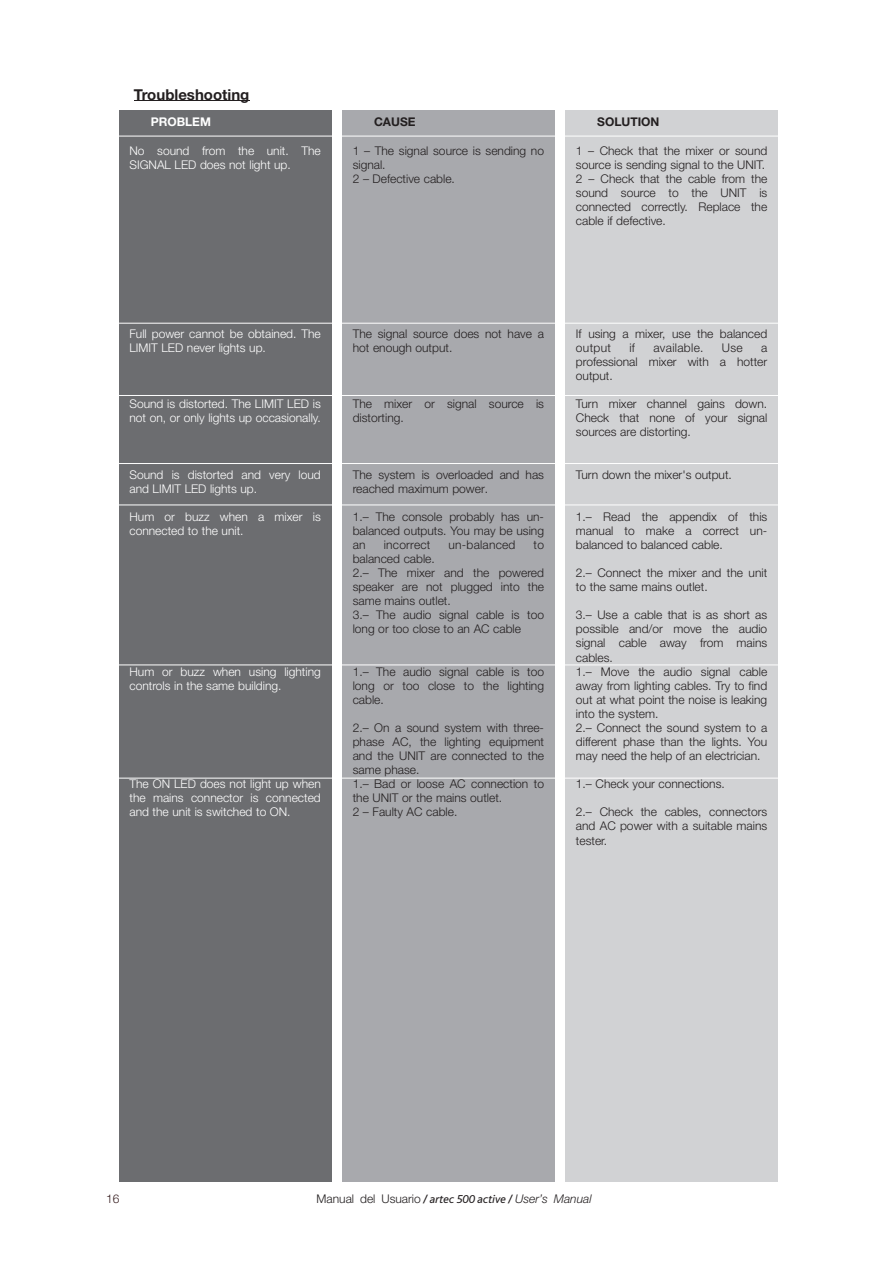
<style>
.page{position:relative;width:893px;height:1263px;background:#fff}
.page>*{position:absolute;margin:0;border:0;box-sizing:border-box;transform-origin:0 0}
.t1{font:700 15px "Helvetica Neue";color:#231f20}
.t2{font:12px/14.1px "Helvetica Neue";color:#231f20}
.t3{font:12px/14.1px "Helvetica Neue";color:#fff}
.t4{font:12px "Helvetica Neue";letter-spacing:.02em;color:#231f20}
.t5{font:700 12px "Helvetica Neue";color:#231f20}
.t6{font:12px "Helvetica Neue";letter-spacing:.025em;color:#231f20}
.t7{font:700 12px "Helvetica Neue";color:#fff}
.t8{font:12px "Helvetica Neue";color:#381f21}
.s1{font-family:"Bliss";font-style:italic}
.s2{font-style:italic}
</style>
<div class="page">
<div style="left:119px;top:111px;width:213px;height:1071px;background:#6c6d70"></div>
<div style="left:342px;top:111px;width:213px;height:1071px;background:#a8a9ad"></div>
<div style="left:566px;top:111px;width:212px;height:1071px;background:#d1d2d4"></div>
<hr style="left:119px;top:505px;width:659px;height:1px;background:#fff">
<hr style="left:119px;top:323px;width:659px;height:1px;background:#fff">
<hr style="left:119px;top:395px;width:659px;height:1px;background:#fff">
<hr style="left:119px;top:463px;width:659px;height:1px;background:#fff">
<hr style="left:119px;top:665px;width:659px;height:1px;background:#fff">
<hr style="left:119px;top:778px;width:659px;height:1px;background:#fff">
<hr style="left:119px;top:136px;width:659px;height:1px;background:#fff">
<hr style="left:134px;top:100px;width:115px;height:1px;background:#231f20">
<p class="t1" style="left:134px;top:89px;width:117px">Troubleshooting</p>
<p class="t7" style="left:151px;top:118px;width:62px">PROBLEM</p>
<p class="t3" style="left:129px;top:145px;width:193px">No sound from the unit. The<br>SIGNAL LED does not light up.</p>
<p class="t5" style="left:374px;top:118px;width:43px">CAUSE</p>
<p class="t2" style="left:353px;top:145px;width:193px">1 – The signal source is sending no signal.<br>2 – Defective cable.</p>
<p class="t5" style="left:597px;top:118px;width:64px">SOLUTION</p>
<p class="t2" style="left:576px;top:145px;width:193px">1 – Check that the mixer or sound source is sending signal to the UNIT.<br>2 – Check that the cable from the sound source to the UNIT is connected correctly. Replace the cable if defective.</p>
<p class="t3" style="left:129px;top:328px;width:193px">Full power cannot be obtained. The<br>LIMIT LED never lights up.</p>
<p class="t3" style="left:129px;top:398px;width:193px">Sound is distorted. The LIMIT LED is not on, or only lights up occasionally.</p>
<p class="t3" style="left:129px;top:468px;width:193px">Sound is distorted and very loud and LIMIT LED lights up.</p>
<p class="t3" style="left:129px;top:511px;width:193px">Hum or buzz when a mixer is connected to the unit.</p>
<p class="t3" style="left:129px;top:665px;width:193px">Hum or buzz when using lighting controls in the same building.</p>
<p class="t3" style="left:129px;top:778px;width:193px;text-align:justify">The ON LED does not light up when the mains connector is connected and the unit is switched to ON.</p>
<p class="t2" style="left:353px;top:328px;width:193px">The signal source does not have a hot enough output.</p>
<p class="t2" style="left:353px;top:398px;width:193px">The mixer or signal source is distorting.</p>
<p class="t2" style="left:353px;top:468px;width:193px">The system is overloaded and has reached maximum power.</p>
<p class="t2" style="left:353px;top:511px;width:193px;text-align:justify">1.– The console probably has un&shy;balanced outputs. You may be using an</p>
<p class="t4" style="left:384px;top:540px;width:48px">incorrect</p>
<p class="t4" style="left:449px;top:540px;width:68px">un-balanced</p>
<p class="t2" style="left:534px;top:539px;width:12px">to</p>
<p class="t2" style="left:353px;top:553px;width:193px">balanced cable.<br>2.– The mixer and the powered speaker are not plugged into the same mains outlet.<br>3.– The audio signal cable is too long or too close to an AC cable</p>
<p class="t2" style="left:353px;top:665px;width:193px;text-align:justify">1.– The audio signal cable is too long or too close to the lighting cable.</p>
<p class="t2" style="left:353px;top:722px;width:193px">2.– On a sound system with three&shy;phase AC, the lighting equipment and the UNIT are connected to the same phase.<br>1.– Bad or loose AC connection to the UNIT or the mains outlet.<br>2 – Faulty AC cable.</p>
<p class="t2" style="left:576px;top:328px;width:193px">If using a mixer, use the balanced output</p>
<p class="t2" style="left:629px;top:342px;width:7px">if</p>
<p class="t6" style="left:653px;top:343px;width:52px">available.</p>
<p class="t2" style="left:722px;top:342px;width:22px">Use</p>
<p class="t2" style="left:576px;top:342px;width:193px;text-align:justify;text-indent:185px">a professional mixer with a hotter output.</p>
<p class="t2" style="left:576px;top:398px;width:193px;text-align:justify">Turn mixer channel gains down.<br>Check that none of your signal sources are distorting.</p>
<p class="t2" style="left:576px;top:468px;width:157px">Turn down the mixer's output.</p>
<p class="t2" style="left:576px;top:511px;width:193px;text-align:justify">1.– Read the appendix of this manual to make a correct un&shy;balanced to balanced cable.</p>
<p class="t2" style="left:576px;top:567px;width:193px">2.– Connect the mixer and the unit to the same mains outlet.</p>
<p class="t2" style="left:576px;top:609px;width:193px">3.– Use a cable that is as short as possible and/or move the audio signal cable away from mains cables.<br>1.– Move the audio signal cable away from lighting cables. Try to find out at what point the noise is leaking into the system.<br>2.– Connect the sound system to a different phase than the lights. You may need the help of an electrician.</p>
<p class="t2" style="left:576px;top:778px;width:150px">1.– Check your connections.</p>
<p class="t2" style="left:576px;top:806px;width:193px;text-align:justify">2.– Check the cables, connectors and AC power with a suitable mains tester.</p>
<p class="t8" style="left:106px;top:1195px;width:15px">16</p>
<p class="t2" style="left:317px;top:1193px;width:276px">Manual del Usuario <span class="s1">/ artec 500 active /</span> <span class="s2">User’s Manual</span></p>
</div>
